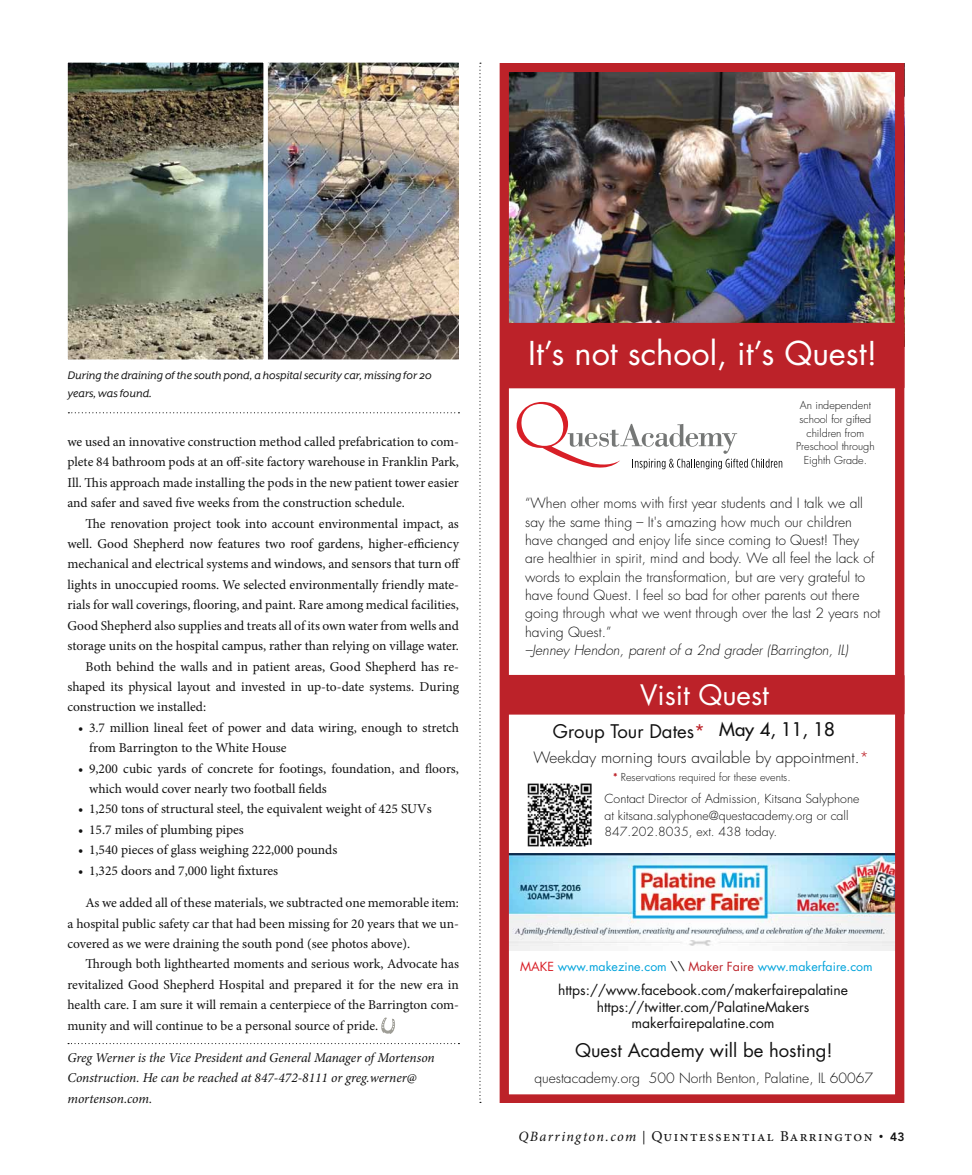
<style>
.page{position:relative;width:972px;height:1175px;background:#fff}
.page>*{position:absolute;margin:0;border:0;box-sizing:border-box;transform-origin:0 0}
.t1{font:31.95px "Futura Std";color:#fff}
.t2{font:27.45px "Futura Std";color:#fff}
.t3{font:18.3px "Futura Std";color:#121212}
.t4{font:300 15.3px "Futura Std";color:#121212}
.t5{font:15px "Minion Pro";letter-spacing:.1em;color:#121212}
.t6{font:300 13.65px/18.3px "Futura Std";color:#121212}
.t7{font:13.65px/16.5px "Futura Std";color:#121212;text-align:center}
.t8{font:italic 300 13.65px "Futura Std";color:#121212}
.t9{font:13.5px/20.4px "Minion Pro";color:#121212;text-align:justify}
.t10{font:italic 13.5px/20.4px "Minion Pro";letter-spacing:-.005em;color:#121212}
.t11{font:12.75px/18px "Mr Eaves XL San Alt RI";color:#121212}
.t12{font:300 12.15px/16.8px "Futura Std";color:#121212}
.t13{font:12.15px "Futura Std";color:#00a3db}
.t14{font:300 10.65px/13.6px "Futura Std";color:#121212;text-align:center}
.s1{color:#bc2229}
.s2{font-weight:500}
.s3{font-weight:800;color:#bc2229}
.s4{color:#d81f27}
.s5{color:#121212}
.s6{font-style:italic;font-size:14.25px}
.s7{font-size:13.5px}
.s8{font-size:12px}
.s9{font-family:"Avenir LT Std";font-weight:800;font-size:12px}
</style>
<div class="page">
<img style="left:510px;top:74px;width:384px;height:249px">
<div style="left:501px;top:324px;width:403px;height:63px;background:#bc2229"></div>
<div style="left:500px;top:323px;width:404px;height:65px;border:2px solid #bc2229"></div>
<div style="left:504px;top:675px;width:400px;height:39px;background:#bc2229"></div>
<img style="left:527px;top:783px;width:65px;height:64px">
<img style="left:510px;top:853px;width:384px;height:97px">
<div style="left:500px;top:64px;width:404px;height:1038px;border:9px solid #bc2229"></div>
<svg style="left:517px;top:402px;width:265px;height:67px"></svg>
<svg style="left:381px;top:1017px;width:14px;height:17px"></svg>
<svg style="left:68px;top:1043px;width:391px;height:1px"></svg>
<svg style="left:479px;top:63px;width:2px;height:1039px"></svg>
<img style="left:270px;top:62px;width:189px;height:298px">
<img style="left:67px;top:62px;width:203px;height:298px">
<svg style="left:68px;top:412px;width:391px;height:1px"></svg>
<p class="t11" style="left:68px;top:366px;width:366px">During the draining of the south pond, a hospital security car, missing for 20 years, was found.</p>
<p class="t9" style="left:68px;top:431px;width:393px">we used an innovative construction method called prefabrication to com&shy;plete 84 bathroom pods at an off-site factory warehouse in Franklin Park, Ill. This approach made installing the pods in the new patient tower easier and safer and saved five weeks from the construction schedule.</p>
<p class="t9" style="left:85px;top:513px;width:375px">The renovation project took into account environmental impact, as</p>
<p class="t9" style="left:68px;top:533px;width:393px">well. Good Shepherd now features two roof gardens, higher-efficiency</p>
<p class="t9" style="left:68px;top:554px;width:394px">mechanical and electrical systems and windows, and sensors that turn off</p>
<p class="t9" style="left:68px;top:574px;width:393px">lights in unoccupied rooms. We selected environmentally friendly mate-</p>
<p class="t9" style="left:68px;top:595px;width:393px">rials for wall coverings, flooring, and paint. Rare among medical facilities,</p>
<p class="t9" style="left:68px;top:615px;width:393px">Good Shepherd also supplies and treats all of its own water from wells and</p>
<p class="t9" style="left:68px;top:635px;width:393px">storage units on the hospital campus, rather than relying on village water.</p>
<p class="t9" style="left:85px;top:656px;width:375px">Both behind the walls and in patient areas, Good Shepherd has re-</p>
<p class="t9" style="left:68px;top:676px;width:393px">shaped its physical layout and invested in up-to-date systems. During</p>
<p class="t9" style="left:68px;top:697px;width:140px">construction we installed:</p>
<p class="t9" style="left:89px;top:717px;width:371px;text-indent:-11px">• 3.7 million lineal feet of power and data wiring, enough to stretch from Barrington to the White House</p>
<p class="t9" style="left:89px;top:758px;width:371px;text-indent:-11px">• 9,200 cubic yards of concrete for footings, foundation, and floors, which would cover nearly two football fields</p>
<p class="t9" style="left:78px;top:799px;width:355px">• 1,250 tons of structural steel, the equivalent weight of 425 SUVs</p>
<p class="t9" style="left:78px;top:819px;width:167px">• 15.7 miles of plumbing pipes</p>
<p class="t9" style="left:78px;top:839px;width:260px">• 1,540 pieces of glass weighing 222,000 pounds</p>
<p class="t9" style="left:78px;top:860px;width:201px">• 1,325 doors and 7,000 light fixtures</p>
<p class="t9" style="left:68px;top:892px;width:393px;text-indent:18px">As we added all of these materials, we subtracted one memorable item: a hospital public safety car that had been missing for 20 years that we un&shy;covered as we were draining the south pond (see photos above).</p>
<p class="t9" style="left:68px;top:954px;width:393px;text-indent:18px">Through both lighthearted moments and serious work, Advocate has revitalized Good Shepherd Hospital and prepared it for the new era in health care. I am sure it will remain a centerpiece of the Barrington com&shy;munity and will continue to be a personal source of pride.</p>
<p class="t10" style="left:68px;top:1047px;width:369px">Greg Werner is the Vice President and General Manager of Mortenson<br>Construction. He can be reached at 847-472-8111 or greg.werner@ mortenson.com.</p>
<h1 class="t1" style="left:528px;top:333px;width:351px">It’s not school, it’s Quest!</h1>
<p class="t14" style="left:796px;top:399px;width:80px">An independent school for gifted children from<br>Preschool through<br>Eighth Grade.</p>
<p class="t6" style="left:525px;top:495px;width:357px">“When other moms with first year students and I talk we all say the same thing – It's amazing how much our children have changed and enjoy life since coming to Quest! They are healthier in spirit, mind and body. We all feel the lack of words to explain the transformation, but are very grateful to have found Quest. I feel so bad for other parents out there going through what we went through over the last 2 years not having Quest.”</p>
<p class="t8" style="left:525px;top:641px;width:325px">–Jenney Hendon, parent of a 2nd grader (Barrington, IL)</p>
<h2 class="t2" style="left:640px;top:677px;width:130px">Visit Quest</h2>
<h3 class="t3" style="left:553px;top:719px;width:283px">Group Tour Dates<span class="s1">*</span> <span class="s2">May 4, 11, 18</span></h3>
<p class="t4" style="left:533px;top:748px;width:337px">Weekday morning tours available by appointment.<span class="s1">*</span></p>
<p class="t14" style="left:613px;top:770px;width:179px"><span class="s3">*</span> Reservations required for these events.</p>
<p class="t12" style="left:604px;top:790px;width:257px">Contact Director of Admission, Kitsana Salyphone at kitsana.salyphone@questacademy.org or call<br>847.202.8035, ext. 438 today.</p>
<p class="t13" style="left:520px;top:959px;width:354px"><span class="s4">MAKE</span> www.makezine.com <span class="s5">\\</span> <span class="s1">Maker Faire</span> www.makerfaire.com</p>
<p class="t7" style="left:558px;top:982px;width:291px">https://www.facebook.com/makerfairepalatine https://twitter.com/PalatineMakers makerfairepalatine.com</p>
<h3 class="t3" style="left:575px;top:1038px;width:259px">Quest Academy will be hosting!</h3>
<p class="t6" style="left:534px;top:1069px;width:340px">questacademy.org 500 North Benton, Palatine, IL 60067</p>
<p class="t5" style="left:519px;top:1125px;width:387px"><span class="s6">QBarrington.com</span> <span class="s7">|</span> Quintessential Barrington <span class="s8">•</span> <span class="s9">43</span></p>
</div>
